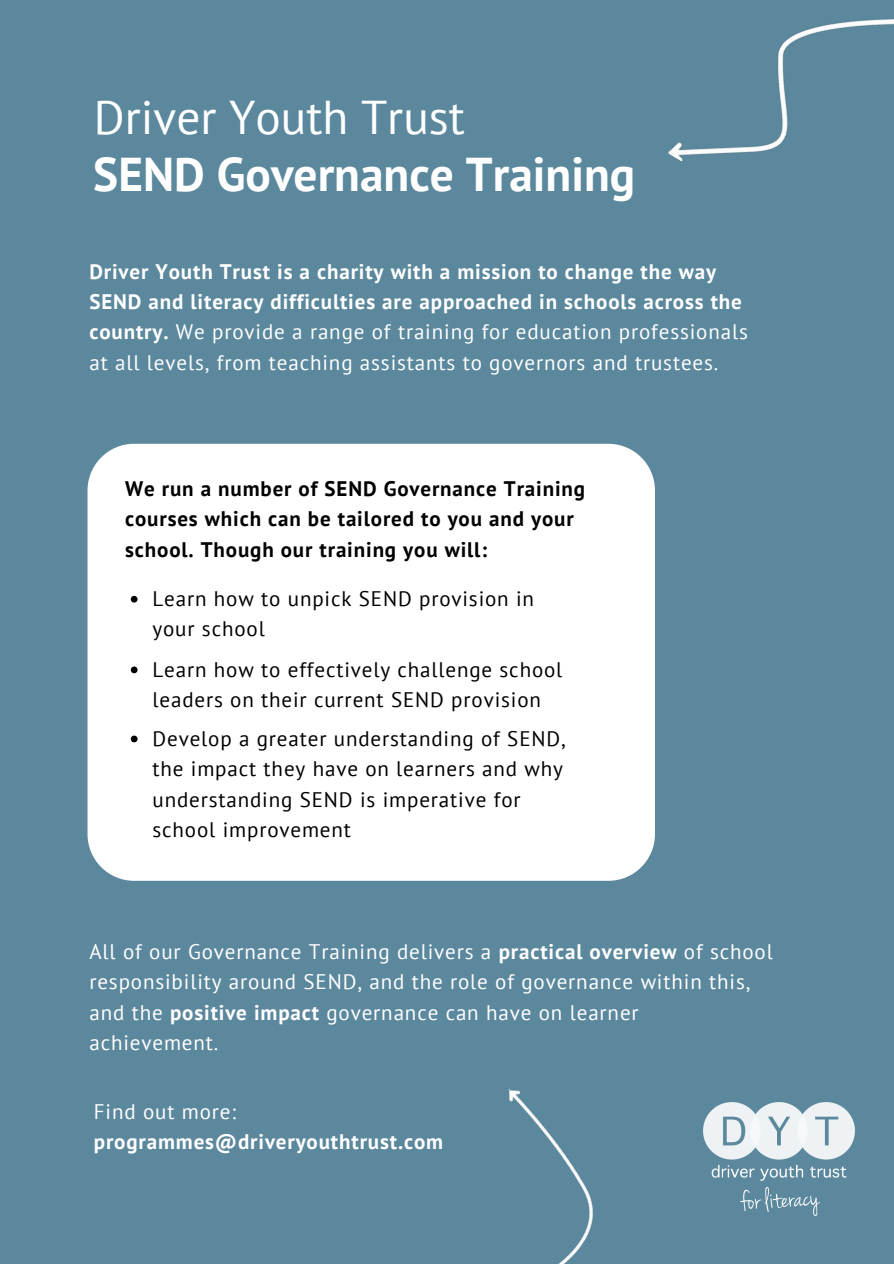
<style>
.page{position:relative;width:894px;height:1264px;background:#fff}
.page>*{position:absolute;margin:0;border:0;box-sizing:border-box;transform-origin:0 0}
.t1{font:700 47.25px "PT Sans";color:#fff}
.t2{font:47.25px "PT Sans";color:#fff}
.t3{font:700 21px/30.5px "PT Sans";letter-spacing:.04em;color:#fff}
.t4{font:21px/30.5px "PT Sans";letter-spacing:.04em;color:#000}
.t5{font:21px/30.5px "PT Sans";letter-spacing:.04em;color:#fff}
.t6{font:700 21px/30.5px "PT Sans";letter-spacing:.04em;color:#000}
.s1{font-weight:400}
.s2{font-weight:700}
</style>
<div class="page">
<div style="left:0;top:0;width:893px;height:1263px;background:#5b889d"></div>
<div style="left:87px;top:444px;width:567px;height:436px;background:#fff;border-radius:47px"></div>
<img style="left:703px;top:1102px;width:151px;height:113px">
<img style="left:668px;top:19px;width:225px;height:143px">
<img style="left:508px;top:1089px;width:85px;height:174px">
<svg style="left:131px;top:596px;width:6px;height:6px"></svg>
<svg style="left:131px;top:666px;width:6px;height:7px"></svg>
<svg style="left:131px;top:735px;width:6px;height:7px"></svg>
<h1 class="t2" style="left:94px;top:86px;width:372px">Driver Youth Trust</h1>
<h1 class="t1" style="left:93px;top:142px;width:543px">SEND Governance Training</h1>
<p class="t3" style="left:89px;top:256px;width:659px">Driver Youth Trust is a charity with a mission to change the way SEND and literacy difficulties are approached in schools across the country. <span class="s1">We provide a range of training for education professionals at all levels, from teaching assistants to governors and trustees.</span></p>
<p class="t6" style="left:125px;top:472px;width:461px">We run a number of SEND Governance Training courses which can be tailored to you and your school. Though our training you will:</p>
<p class="t4" style="left:152px;top:583px;width:383px">Learn how to unpick SEND provision in your school</p>
<p class="t4" style="left:152px;top:653px;width:411px">Learn how to effectively challenge school leaders on their current SEND provision</p>
<p class="t4" style="left:152px;top:722px;width:414px">Develop a greater understanding of SEND, the impact they have on learners and why understanding SEND is imperative for school improvement</p>
<p class="t5" style="left:89px;top:936px;width:684px">All of our Governance Training delivers a <span class="s2">practical overview</span> of school responsibility around SEND, and the role of governance within this, and the <span class="s2">positive impact</span> governance can have on learner<br>achievement.</p>
<p class="t5" style="left:94px;top:1095px;width:144px">Find out more:</p>
<p class="t3" style="left:94px;top:1126px;width:350px">programmes@driveryouthtrust.com</p>
</div>
